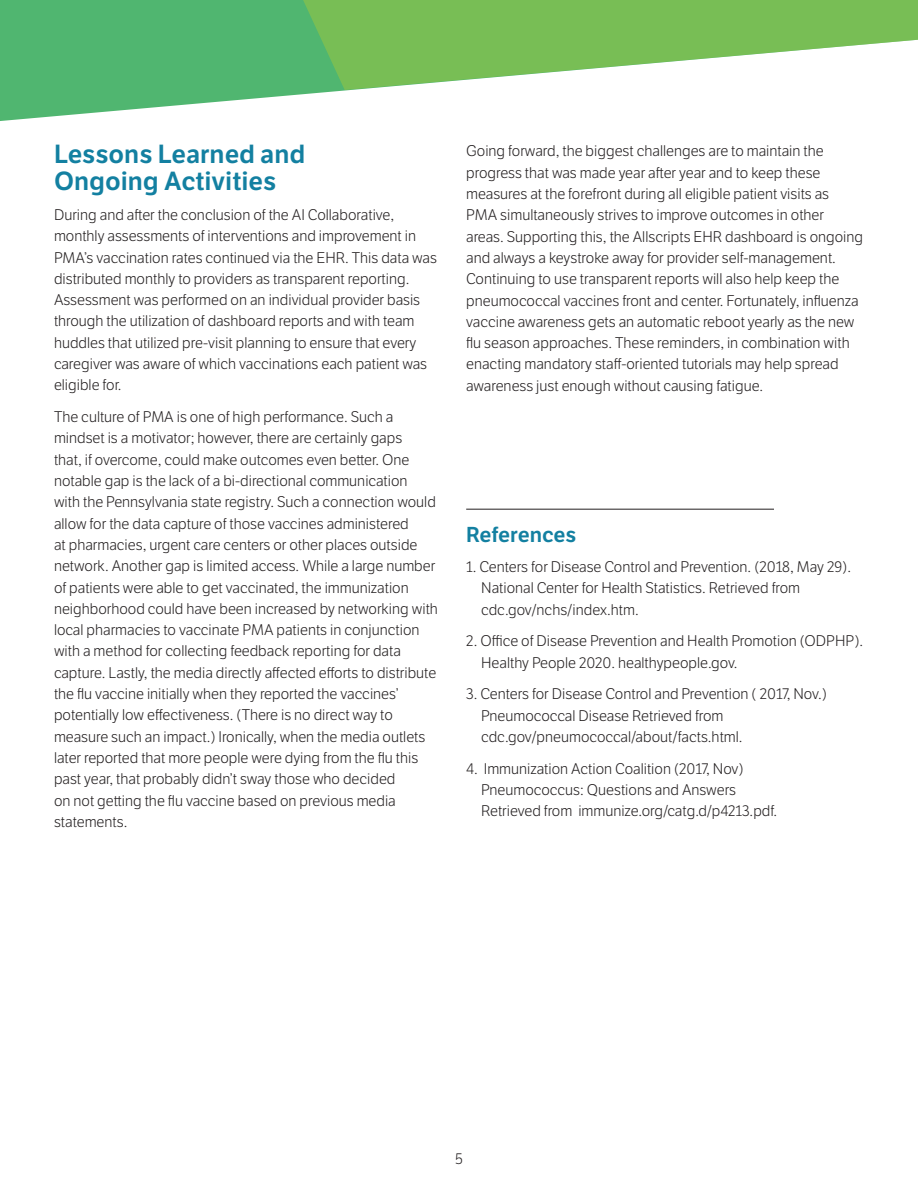
<style>
.page{position:relative;width:918px;height:1188px;background:#fff}
.page>*{position:absolute;margin:0;border:0;box-sizing:border-box;transform-origin:0 0}
.Headers_-_18_bold{font:600 25.5px/27px "LFT Etica";color:#1380a1}
.Headers_-_18_bold-2{font:600 21px "LFT Etica";color:#1380a1}
.body_-_10_5_light{font:300 15px/21.3px "LFT Etica";color:#231f20}
.bullet_text{font:300 15px/21.3px "LFT Etica";color:#231f20}
</style>
<div class="page">
<svg style="left:0;top:0;width:350px;height:121px;background:#69c084"></svg>
<svg style="left:298px;top:0;width:620px;height:90px;fill:#78be55"></svg>
<hr style="left:466px;top:509px;width:308px;height:1px;background:#231f20">
<p class="Headers_-_18_bold" style="left:54px;top:140px;width:253px">Lessons Learned and<br>Ongoing Activities</p>
<p class="body_-_10_5_light" style="left:54px;top:204px;width:385px">During and after the conclusion of the AI Collaborative, monthly assessments of interventions and improvement in PMA’s vaccination rates continued via the EHR. This data was distributed monthly to providers as transparent reporting.<br>Assessment was performed on an individual provider basis through the utilization of dashboard reports and with team huddles that utilized pre-visit planning to ensure that every caregiver was aware of which vaccinations each patient was eligible for.</p>
<p class="body_-_10_5_light" style="left:54px;top:407px;width:386px">The culture of PMA is one of high performance. Such a mindset is a motivator; however, there are certainly gaps<br>that, if overcome, could make outcomes even better. One notable gap is the lack of a bi-directional communication<br>with the Pennsylvania state registry. Such a connection would allow for the data capture of those vaccines administered<br>at pharmacies, urgent care centers or other places outside network. Another gap is limited access. While a large number of patients were able to get vaccinated, the immunization neighborhood could have been increased by networking with local pharmacies to vaccinate PMA patients in conjunction with a method for collecting feedback reporting for data capture. Lastly, the media directly affected efforts to distribute the flu vaccine initially when they reported the vaccines’ potentially low effectiveness. (There is no direct way to measure such an impact.) Ironically, when the media outlets later reported that more people were dying from the flu this past year, that probably didn’t sway those who decided<br>on not getting the flu vaccine based on previous media statements.</p>
<p class="body_-_10_5_light" style="left:466px;top:141px;width:399px">Going forward, the biggest challenges are to maintain the progress that was made year after year and to keep these measures at the forefront during all eligible patient visits as PMA simultaneously strives to improve outcomes in other areas. Supporting this, the Allscripts EHR dashboard is ongoing and always a keystroke away for provider self-management.<br>Continuing to use transparent reports will also help keep the pneumococcal vaccines front and center. Fortunately, influenza vaccine awareness gets an automatic reboot yearly as the new flu season approaches. These reminders, in combination with enacting mandatory staff-oriented tutorials may help spread awareness just enough without causing fatigue.</p>
<p class="Headers_-_18_bold-2" style="left:466px;top:521px;width:112px">References</p>
<p class="bullet_text" style="left:481px;top:557px;width:371px;text-indent:-15px">1. Centers for Disease Control and Prevention. (2018, May 29).<br>National Center for Health Statistics. Retrieved from cdc.gov/nchs/index.htm.</p>
<p class="bullet_text" style="left:481px;top:631px;width:384px;text-indent:-15px">2. Office of Disease Prevention and Health Promotion (ODPHP).<br>Healthy People 2020. healthypeople.gov.</p>
<p class="bullet_text" style="left:481px;top:684px;width:347px;text-indent:-15px">3. Centers for Disease Control and Prevention ( 2017, Nov.)<br>Pneumococcal Disease Retrieved from cdc.gov/pneumococcal/about/facts.html.</p>
<p class="bullet_text" style="left:481px;top:758px;width:298px;text-indent:-15px">4. Immunization Action Coalition (2017, Nov)<br>Pneumococcus: Questions and Answers<br>Retrieved from immunize.org/catg.d/p4213.pdf.</p>
<p class="body_-_10_5_light" style="left:455px;top:1148px;width:9px">5</p>
</div>
